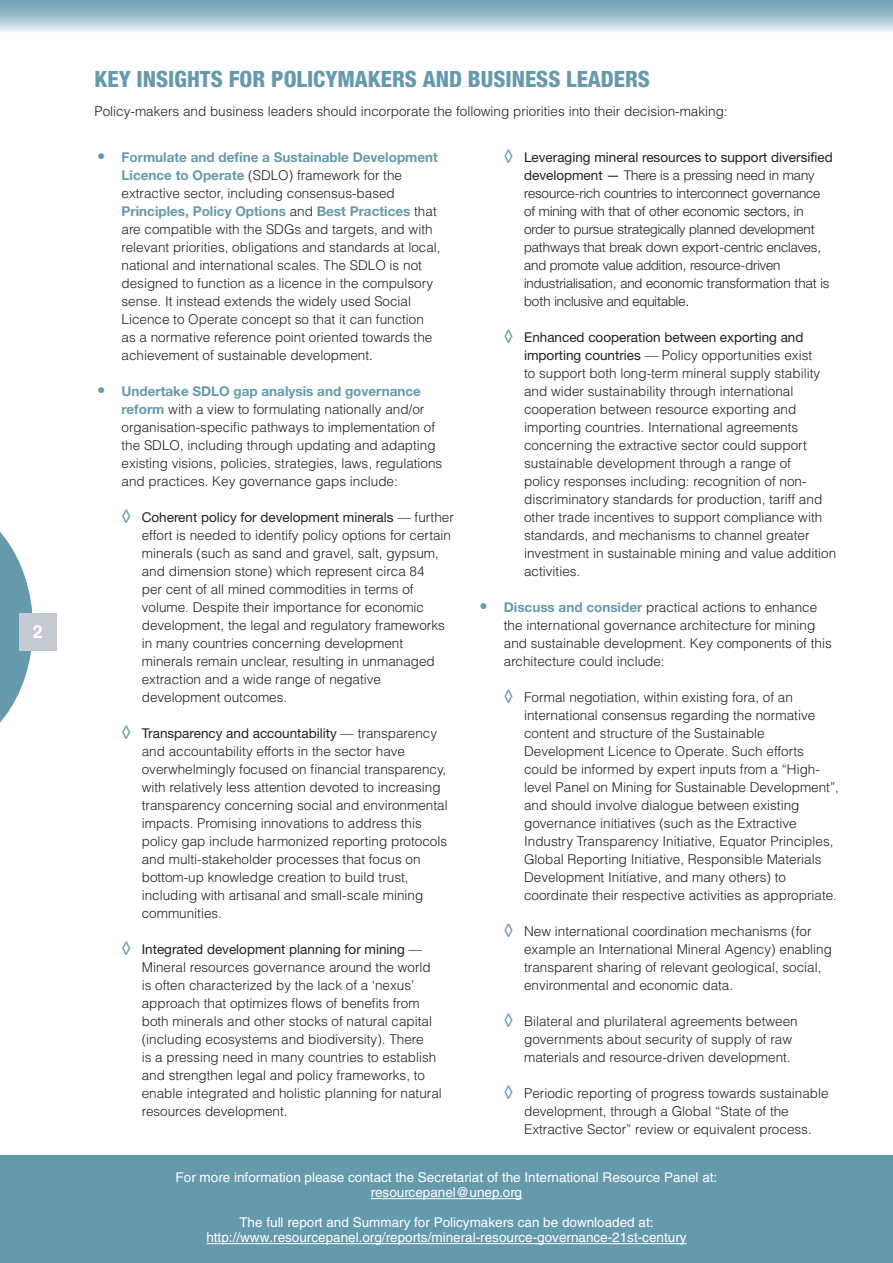
<style>
.page{position:relative;width:893px;height:1263px;background:#fff}
.page>*{position:absolute;margin:0;border:0;box-sizing:border-box;transform-origin:0 0}
.t1{font:800 condensed 22.5px "Helvetica Neue LT Std";color:#659aac}
.t2{font:700 18px "Helvetica LT Std";color:#fff}
.t3{font:300 13.5px/18px "Helvetica LT Std";color:#231f20}
.t4{font:300 13.5px/18px "Helvetica Neue LT Std";color:#231f20}
.t5{font:13.5px/15px "Helvetica LT Std";color:#fff;text-align:center}
.t6{font:13.5px "Helvetica Neue LT Std";color:#231f20}
.t7{font:700 13.5px "Helvetica Neue LT Std";color:#659aac}
.s1{font-weight:500;font-size:16.5px;color:#659aac}
.s2{font-weight:400}
.s3{font-family:"Helvetica Neue LT Std";font-weight:400}
.s4{font-family:"Helvetica Neue LT Std";font-weight:500;font-size:16.5px;color:#659aac}
.s5{font-family:"Helvetica Neue LT Std";font-weight:700;color:#659aac}
.s6{font-weight:500;font-size:16.5px}
.s7{font-family:"Helvetica LT Std";font-weight:300;color:#231f20}
.s8{font-family:"Helvetica LT Std";font-weight:300}
</style>
<div class="page">
<svg style="left:0;top:532px;width:33px;height:191px"></svg>
<div style="left:19px;top:613px;width:38px;height:38px;background:#c5cbd1"></div>
<div style="left:0;top:0;width:893px;height:32px;background:linear-gradient(to bottom,#6499ab,#e0ebee)"></div>
<div style="left:0;top:1155px;width:893px;height:108px;background:#659aac"></div>
<hr style="left:371px;top:1198px;width:151px;height:1px;background:#fff">
<hr style="left:206px;top:1243px;width:481px;height:1px;background:#fff">
<h2 class="t2" style="left:33px;top:621px;width:12px">2</h2>
<h1 class="t1" style="left:94px;top:65px;width:557px">KEY INSIGHTS FOR POLICYMAKERS AND BUSINESS LEADERS</h1>
<p class="t3" style="left:94px;top:102px;width:635px">Policy-makers and business leaders should incorporate the following priorities into their decision-making:</p>
<p class="t4" style="left:524px;top:148px;width:310px;text-indent:-20px"><span class="s1">◊</span> <span class="s2">Leveraging mineral resources to support diversified development —</span> There is a pressing need in many resource-rich countries to interconnect governance of mining with that of other economic sectors, in order to pursue strategically planned development pathways that break down export-centric enclaves, and promote value addition, resource-driven industrialisation, and economic transformation that is both inclusive and equitable.</p>
<p class="t6" style="left:504px;top:329px;width:301px"><span class="s1">◊</span> Enhanced cooperation between exporting and</p>
<p class="t3" style="left:524px;top:346px;width:314px"><span class="s3">importing countries</span> — Policy opportunities exist<br>to support both long-term mineral supply stability and wider sustainability through international cooperation between resource exporting and importing countries. International agreements concerning the extractive sector could support sustainable development through a range of<br>policy responses including: recognition of non&shy;discriminatory standards for production, tariff and other trade incentives to support compliance with standards, and mechanisms to channel greater investment in sustainable mining and value addition activities.</p>
<p class="t3" style="left:504px;top:598px;width:329px;text-indent:-24px"><span class="s4">•</span> <span class="s5">Discuss and consider</span> practical actions to enhance the international governance architecture for mining and sustainable development. Key components of this architecture could include:</p>
<p class="t3" style="left:524px;top:688px;width:316px;text-indent:-20px"><span class="s4">◊</span> Formal negotiation, within existing fora, of an international consensus regarding the normative content and structure of the Sustainable Development Licence to Operate. Such efforts could be informed by expert inputs from a “High&shy;level Panel on Mining for Sustainable Development”, and should involve dialogue between existing governance initiatives (such as the Extractive Industry Transparency Initiative, Equator Principles, Global Reporting Initiative, Responsible Materials Development Initiative, and many others) to coordinate their respective activities as appropriate.</p>
<p class="t3" style="left:524px;top:922px;width:309px;text-indent:-20px"><span class="s4">◊</span> New international coordination mechanisms (for example an International Mineral Agency) enabling transparent sharing of relevant geological, social, environmental and economic data.</p>
<p class="t3" style="left:524px;top:1012px;width:275px;text-indent:-20px"><span class="s4">◊</span> Bilateral and plurilateral agreements between governments about security of supply of raw materials and resource-driven development.</p>
<p class="t3" style="left:524px;top:1084px;width:306px;text-indent:-20px"><span class="s4">◊</span> Periodic reporting of progress towards sustainable development, through a Global “State of the<br>Extractive Sector” review or equivalent process.</p>
<p class="t7" style="left:97px;top:149px;width:342px"><span class="s6">•</span> Formulate and define a Sustainable Development</p>
<p class="t3" style="left:122px;top:166px;width:282px"><span class="s5">Licence to Operate</span> (SDLO) framework for the extractive sector, including consensus-based</p>
<p class="t7" style="left:122px;top:203px;width:317px">Principles, Policy Options <span class="s7">and</span> Best Practices <span class="s7">that</span></p>
<p class="t3" style="left:122px;top:220px;width:321px">are compatible with the SDGs and targets, and with relevant priorities, obligations and standards at local, national and international scales. The SDLO is not designed to function as a licence in the compulsory sense. It instead extends the widely used Social Licence to Operate concept so that it can function as a normative reference point oriented towards the achievement of sustainable development.</p>
<p class="t7" style="left:97px;top:383px;width:325px"><span class="s6">•</span> Undertake SDLO gap analysis and governance</p>
<p class="t3" style="left:122px;top:400px;width:322px"><span class="s5">reform</span> with a view to formulating nationally and/or organisation-specific pathways to implementation of the SDLO, including through updating and adapting existing visions, policies, strategies, laws, regulations and practices. Key governance gaps include:</p>
<p class="t6" style="left:122px;top:509px;width:334px"><span class="s1">◊</span> Coherent policy for development minerals <span class="s8">— further</span></p>
<p class="t3" style="left:142px;top:526px;width:311px">effort is needed to identify policy options for certain minerals (such as sand and gravel, salt, gypsum, and dimension stone) which represent circa 84<br>per cent of all mined commodities in terms of volume. Despite their importance for economic development, the legal and regulatory frameworks in many countries concerning development minerals remain unclear, resulting in unmanaged extraction and a wide range of negative development outcomes.</p>
<p class="t6" style="left:122px;top:725px;width:317px"><span class="s1">◊</span> Transparency and accountability <span class="s8">— transparency</span></p>
<p class="t3" style="left:142px;top:742px;width:307px">and accountability efforts in the sector have overwhelmingly focused on financial transparency, with relatively less attention devoted to increasing transparency concerning social and environmental impacts. Promising innovations to address this policy gap include harmonized reporting protocols and multi-stakeholder processes that focus on bottom-up knowledge creation to build trust, including with artisanal and small-scale mining communities.</p>
<p class="t6" style="left:122px;top:941px;width:302px"><span class="s1">◊</span> Integrated development planning for mining <span class="s8">—</span></p>
<p class="t3" style="left:142px;top:958px;width:302px">Mineral resources governance around the world is often characterized by the lack of a ‘nexus’ approach that optimizes flows of benefits from both minerals and other stocks of natural capital (including ecosystems and biodiversity). There<br>is a pressing need in many countries to establish and strengthen legal and policy frameworks, to enable integrated and holistic planning for natural resources development.</p>
<p class="t5" style="left:176px;top:1170px;width:543px">For more information please contact the Secretariat of the International Resource Panel at: resourcepanel@unep.org</p>
<p class="t5" style="left:206px;top:1215px;width:482px">The full report and Summary for Policymakers can be downloaded at: http://www.resourcepanel.org/reports/mineral-resource-governance-21st-century</p>
</div>
